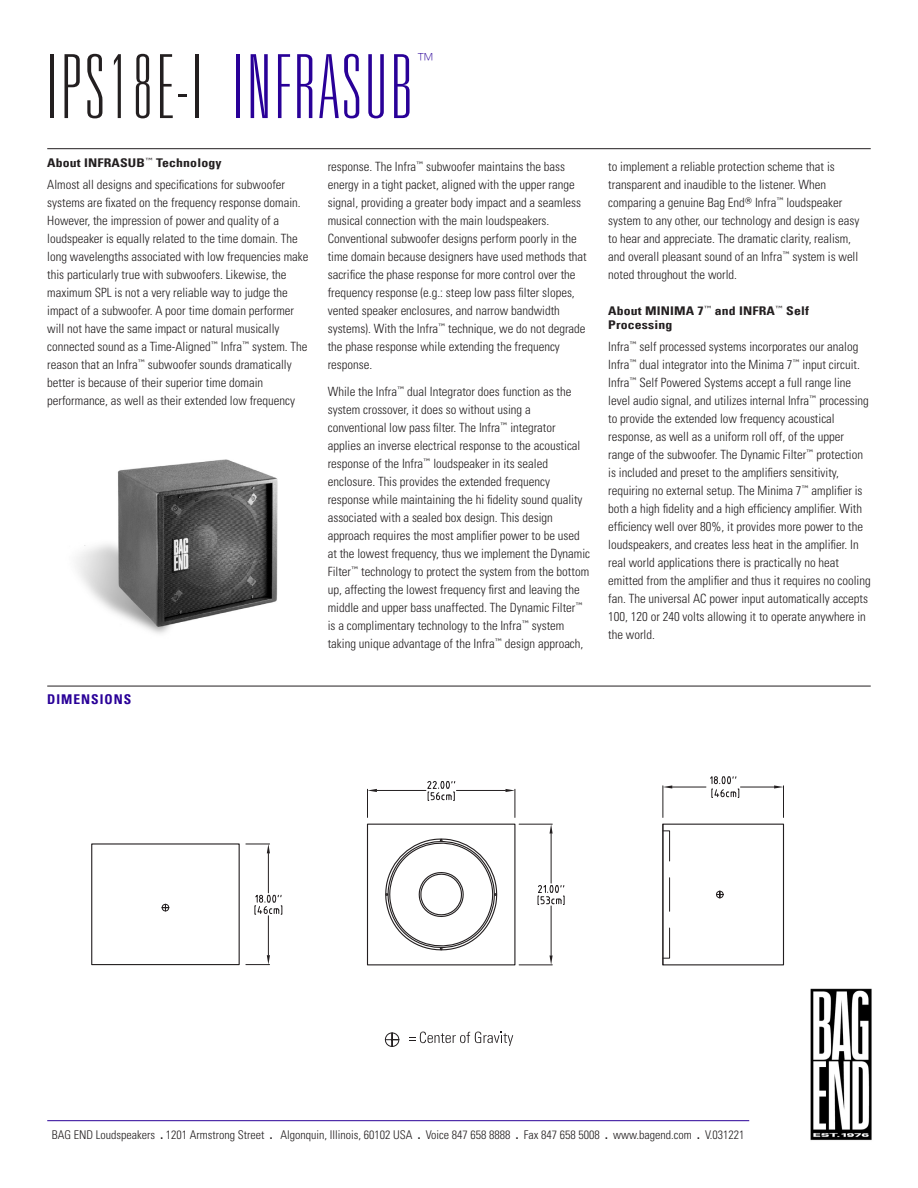
<style>
.page{position:relative;width:918px;height:1188px;background:#fff}
.page>*{position:absolute;margin:0;border:0;box-sizing:border-box;transform-origin:0 0}
.Product_Header{font:100 ultra-condensed 88.5px "Univers LT Std";letter-spacing:.05em;color:#231f20}
.Product_Header-2{font:100 ultra-condensed 18px "Univers LT Std";color:#290098}
.Main_Header_Divider{font:13.5px "Univers Com 67 Bold Cond";letter-spacing:.075em;color:#290098}
.Description_Body_Tex{font:300 condensed 12.75px/18px "Univers LT Std";color:#231f20}
.t1{font:300 condensed 12px "Univers LT Std";color:#231f20}
.Quick_Specs_Header{font:12px/13.5px "Univers Com 67 Bold Cond";letter-spacing:.01em;color:#231f20;scale:1.15 1}
.s1{color:#290098}
.s2{font-family:"Univers Com 67 Bold Cond";font-weight:400;font-stretch:normal}
</style>
<div class="page">
<hr style="left:47px;top:1120px;width:702px;height:1px;background:#290098">
<img style="left:810px;top:988px;width:62px;height:153px">
<hr style="left:47px;top:148px;width:824px;height:1px;background:#231f20">
<img style="left:76px;top:459px;width:202px;height:175px">
<div style="left:662px;top:824px;width:122px;height:141px;border:1px solid #231f20"></div>
<svg style="left:662px;top:830px;width:8px;height:31px"></svg>
<hr style="left:669px;top:878px;width:1px;height:33px;background:#231f20">
<svg style="left:662px;top:928px;width:8px;height:31px"></svg>
<div style="left:91px;top:843px;width:149px;height:122px;border:1px solid #231f20"></div>
<div style="left:367px;top:824px;width:148px;height:141px;border:1px solid #231f20"></div>
<hr style="left:519px;top:824px;width:33px;height:1px;background:#231f20">
<hr style="left:519px;top:965px;width:33px;height:1px;background:#231f20">
<hr style="left:551px;top:834px;width:1px;height:49px;background:#231f20">
<hr style="left:551px;top:906px;width:1px;height:49px;background:#231f20">
<svg style="left:550px;top:824px;width:3px;height:10px"></svg>
<svg style="left:550px;top:955px;width:3px;height:10px"></svg>
<svg style="left:538px;top:885px;width:26px;height:20px"></svg>
<svg style="left:385px;top:824px;width:113px;height:142px"></svg>
<svg style="left:161px;top:903px;width:9px;height:9px"></svg>
<hr style="left:663px;top:786px;width:1px;height:31px;background:#231f20">
<hr style="left:783px;top:786px;width:1px;height:31px;background:#231f20">
<hr style="left:672px;top:787px;width:34px;height:1px;background:#231f20">
<hr style="left:741px;top:787px;width:33px;height:1px;background:#231f20">
<svg style="left:663px;top:785px;width:9px;height:4px"></svg>
<svg style="left:774px;top:785px;width:9px;height:4px"></svg>
<svg style="left:710px;top:776px;width:29px;height:22px"></svg>
<hr style="left:663px;top:824px;width:1px;height:141px;background:#231f20">
<svg style="left:716px;top:890px;width:8px;height:9px"></svg>
<hr style="left:377px;top:790px;width:49px;height:1px;background:#231f20">
<hr style="left:456px;top:790px;width:50px;height:1px;background:#231f20">
<svg style="left:367px;top:789px;width:10px;height:28px"></svg>
<svg style="left:506px;top:789px;width:10px;height:28px"></svg>
<svg style="left:427px;top:781px;width:28px;height:20px"></svg>
<hr style="left:268px;top:853px;width:1px;height:40px;background:#231f20">
<hr style="left:268px;top:916px;width:1px;height:39px;background:#231f20">
<svg style="left:246px;top:844px;width:24px;height:9px"></svg>
<svg style="left:246px;top:955px;width:24px;height:10px"></svg>
<svg style="left:255px;top:894px;width:27px;height:20px"></svg>
<svg style="left:385px;top:1032px;width:15px;height:15px"></svg>
<svg style="left:409px;top:1032px;width:104px;height:14px"></svg>
<hr style="left:47px;top:686px;width:824px;height:1px;background:#231f20">
<p class="Product_Header" style="left:47px;top:42px;width:367px">IPS18E-I <span class="s1">INFRASUB</span></p>
<p class="Product_Header-2" style="left:417px;top:50px;width:19px">™</p>
<p class="Quick_Specs_Header" style="left:47px;top:156px;width:153px">About INFRASUB<sup>™</sup> Technology</p>
<p class="Description_Body_Tex" style="left:47px;top:176px;width:263px">Almost all designs and specifications for subwoofer systems are fixated on the frequency response domain.<br>However, the impression of power and quality of a loudspeaker is equally related to the time domain. The long wavelengths associated with low frequencies make this particularly true with subwoofers. Likewise, the maximum SPL is not a very reliable way to judge the impact of a subwoofer. A poor time domain performer will not have the same impact or natural musically connected sound as a Time-Aligned<sup>™</sup> Infra<sup>™</sup> system. The reason that an Infra<sup>™</sup> subwoofer sounds dramatically better is because of their superior time domain performance, as well as their extended low frequency</p>
<p class="Description_Body_Tex" style="left:328px;top:158px;width:261px">response. The Infra<sup>™</sup> subwoofer maintains the bass energy in a tight packet, aligned with the upper range signal, providing a greater body impact and a seamless musical connection with the main loudspeakers.<br>Conventional subwoofer designs perform poorly in the time domain because designers have used methods that sacrifice the phase response for more control over the frequency response (e.g.: steep low pass filter slopes, vented speaker enclosures, and narrow bandwidth systems). With the Infra<sup>™</sup> technique, we do not degrade the phase response while extending the frequency response.</p>
<p class="Description_Body_Tex" style="left:328px;top:383px;width:264px">While the Infra<sup>™</sup> dual Integrator does function as the system crossover, it does so without using a conventional low pass filter. The Infra<sup>™</sup> integrator applies an inverse electrical response to the acoustical response of the Infra<sup>™</sup> loudspeaker in its sealed enclosure. This provides the extended frequency response while maintaining the hi fidelity sound quality associated with a sealed box design. This design approach requires the most amplifier power to be used at the lowest frequency, thus we implement the Dynamic Filter<sup>™</sup> technology to protect the system from the bottom up, affecting the lowest frequency first and leaving the middle and upper bass unaffected. The Dynamic Filter<sup>™ </sup>is a complimentary technology to the Infra<sup>™</sup> system taking unique advantage of the Infra<sup>™</sup> design approach,</p>
<p class="Main_Header_Divider" style="left:47px;top:691px;width:86px">DIMENSIONS</p>
<p class="Description_Body_Tex" style="left:608px;top:158px;width:253px">to implement a reliable protection scheme that is transparent and inaudible to the listener. When comparing a genuine Bag End<sup>®</sup> Infra<sup>™</sup> loudspeaker system to any other, our technology and design is easy to hear and appreciate. The dramatic clarity, realism, and overall pleasant sound of an Infra<sup>™</sup> system is well noted throughout the world.</p>
<p class="Quick_Specs_Header" style="left:608px;top:304px;width:176px">About MINIMA 7<sup>™</sup> and INFRA<sup>™</sup> Self<br>Processing</p>
<p class="Description_Body_Tex" style="left:608px;top:338px;width:264px">Infra<sup>™</sup> self processed systems incorporates our analog Infra<sup>™</sup> dual integrator into the Minima 7<sup>™</sup> input circuit.<br>Infra<sup>™</sup> Self Powered Systems accept a full range line level audio signal, and utilizes internal Infra<sup>™</sup> processing to provide the extended low frequency acoustical response, as well as a uniform roll off, of the upper range of the subwoofer. The Dynamic Filter<sup>™</sup> protection is included and preset to the amplifiers sensitivity, requiring no external setup. The Minima 7<sup>™</sup> amplifier is both a high fidelity and a high efficiency amplifier. With efficiency well over 80%, it provides more power to the loudspeakers, and creates less heat in the amplifier. In real world applications there is practically no heat emitted from the amplifier and thus it requires no cooling fan. The universal AC power input automatically accepts 100, 120 or 240 volts allowing it to operate anywhere in the world.</p>
<p class="t1" style="left:52px;top:1127px;width:694px">BAG END Loudspeakers <span class="s2">.</span> 1201 Armstrong Street <span class="s2">.</span> Algonquin, Illinois, 60102 USA <span class="s2">.</span> Voice 847 658 8888 <span class="s2">.</span> Fax 847 658 5008 <span class="s2">.</span> www.bagend.com <span class="s2">.</span> V.031221</p>
</div>
